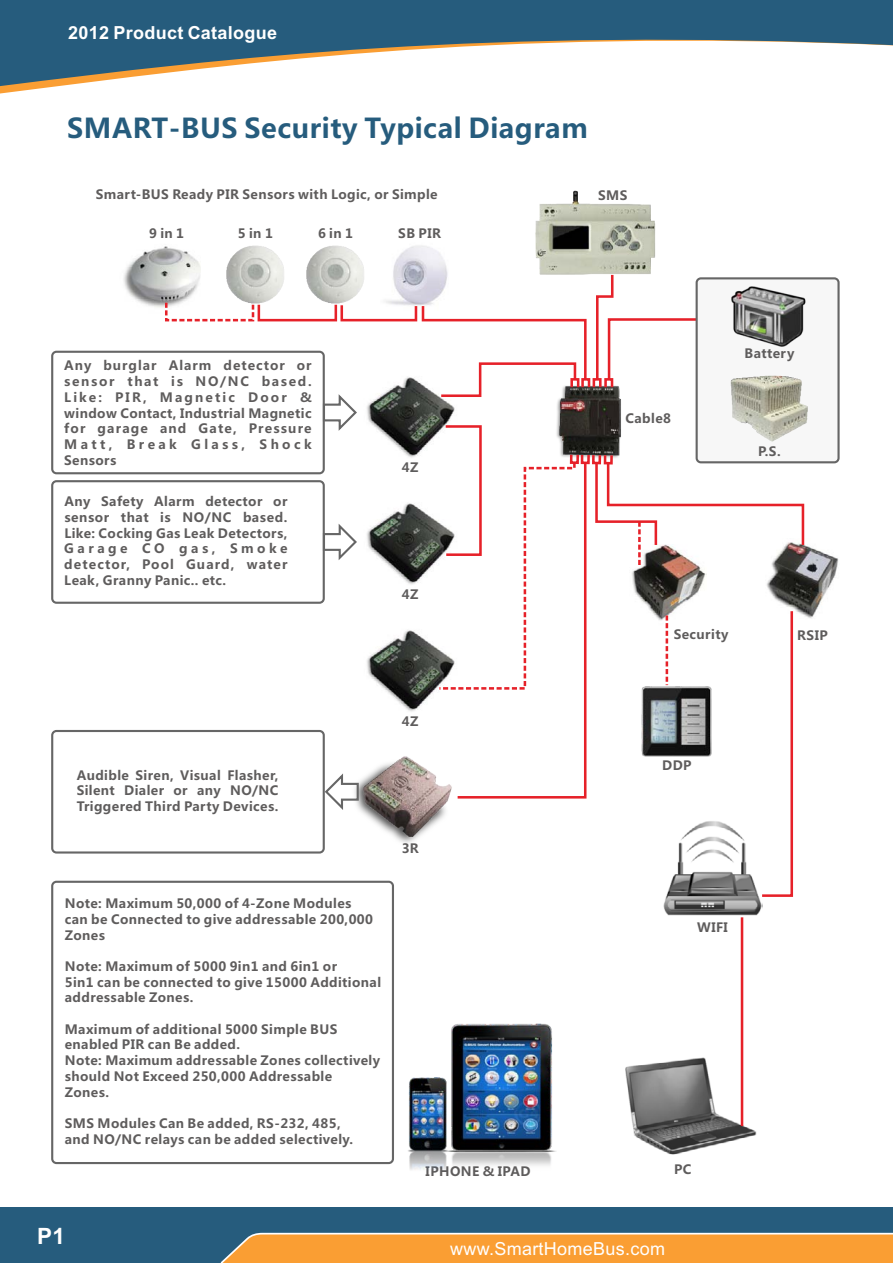
<style>
.page{position:relative;width:893px;height:1263px;background:#fff}
.page>*{position:absolute;margin:0;border:0;box-sizing:border-box;transform-origin:0 0}
.t1{font:700 27px "Microsoft Ya Hei";letter-spacing:.02em;color:#265c7d}
.t2{font:700 22.5px "Arial";color:#fff}
.t3{font:700 18px "Arial";letter-spacing:.015em;color:#fff}
.t4{font:18px "Arial";letter-spacing:.015em;color:#fff}
.t5{font:700 12.75px/15.8px "Microsoft Ya Hei";letter-spacing:.03em;color:#5e5c5c}
</style>
<div class="page">
<div style="left:0;top:1208px;width:893px;height:55px;background:#265c7d"></div>
<svg style="left:0;top:0;width:893px;height:86px;fill:#265c7d"></svg>
<svg style="left:220px;top:1232px;width:673px;height:31px;background:#efa042"></svg>
<img style="left:123px;top:246px;width:78px;height:62px">
<img style="left:385px;top:245px;width:63px;height:58px">
<img style="left:588px;top:383px;width:33px;height:82px">
<img style="left:226px;top:245px;width:58px;height:64px">
<img style="left:306px;top:245px;width:58px;height:58px">
<img style="left:535px;top:190px;width:121px;height:85px">
<img style="left:632px;top:566px;width:74px;height:59px">
<img style="left:766px;top:545px;width:73px;height:74px">
<img style="left:641px;top:685px;width:71px;height:72px">
<img style="left:625px;top:1053px;width:132px;height:102px">
<img style="left:663px;top:821px;width:99px;height:95px">
<img style="left:387px;top:691px;width:47px;height:21px">
<img style="left:360px;top:756px;width:92px;height:87px">
<div style="left:51px;top:351px;width:274px;height:123px;border:2px solid #666;border-radius:4px"></div>
<div style="left:51px;top:480px;width:274px;height:124px;border:2px solid #666;border-radius:4px"></div>
<div style="left:51px;top:730px;width:274px;height:123px;border:2px solid #666;border-radius:4px"></div>
<div style="left:51px;top:881px;width:343px;height:283px;border:2px solid #666;border-radius:4px"></div>
<svg style="left:323px;top:771px;width:37px;height:42px"></svg>
<div style="left:593px;top:378px;width:9px;height:10px;border:3px solid #e62129"></div>
<div style="left:604px;top:378px;width:9px;height:10px;border:3px solid #e62129"></div>
<div style="left:581px;top:454px;width:9px;height:10px;border:3px solid #e62129"></div>
<div style="left:592px;top:454px;width:9px;height:10px;border:3px solid #e62129"></div>
<div style="left:604px;top:454px;width:9px;height:10px;border:3px solid #e62129"></div>
<svg style="left:164px;top:300px;width:92px;height:22px"></svg>
<div style="left:258px;top:303px;width:79px;height:18px;border:3px solid #e62129"></div>
<div style="left:581px;top:378px;width:9px;height:10px;border:3px solid #e62129"></div>
<svg style="left:595px;top:272px;width:101px;height:110px"></svg>
<div style="left:696px;top:277px;width:144px;height:186px;background:#f7f7f7;border:2px solid #666;border-radius:4px"></div>
<img style="left:730px;top:375px;width:78px;height:67px">
<img style="left:731px;top:277px;width:76px;height:70px">
<svg style="left:322px;top:303px;width:266px;height:388px"></svg>
<svg style="left:455px;top:460px;width:133px;height:339px"></svg>
<svg style="left:666px;top:615px;width:2px;height:70px"></svg>
<svg style="left:594px;top:460px;width:211px;height:106px"></svg>
<svg style="left:759px;top:609px;width:35px;height:289px"></svg>
<hr style="left:741px;top:917px;width:2px;height:209px;background:#e62129">
<img style="left:404px;top:1153px;width:48px;height:55px">
<img style="left:443px;top:1023px;width:113px;height:171px">
<img style="left:408px;top:1075px;width:44px;height:78px">
<h3 class="t3" style="left:68px;top:26px;width:210px">2012 Product Catalogue</h3>
<h1 class="t1" style="left:67px;top:116px;width:522px">SMART-BUS Security Typical Diagram</h1>
<p class="t5" style="left:96px;top:188px;width:343px">Smart-BUS Ready PIR Sensors with Logic, or Simple</p>
<p class="t5" style="left:598px;top:189px;width:31px">SMS</p>
<p class="t5" style="left:149px;top:226px;width:37px">9 in 1</p>
<p class="t5" style="left:398px;top:226px;width:44px">SB PIR</p>
<p class="t5" style="left:238px;top:226px;width:37px">5 in 1</p>
<p class="t5" style="left:318px;top:226px;width:37px">6 in 1</p>
<p class="t5" style="left:64px;top:359px;width:249px;text-align:justify">Any burglar Alarm detector or sensor that is NO/NC based.<br>Like: PIR, Magnetic Door &amp; window Contact, Industrial Magnetic for garage and Gate, Pressure Matt, Break Glass, Shock Sensors</p>
<p class="t5" style="left:64px;top:495px;width:225px;text-align:justify">Any Safety Alarm detector or sensor that is NO/NC based.<br>Like: Cocking Gas Leak Detectors, Garage CO gas, Smoke detector, Pool Guard, water Leak, Granny Panic.. etc.</p>
<p class="t5" style="left:402px;top:461px;width:18px">4Z</p>
<p class="t5" style="left:402px;top:588px;width:18px">4Z</p>
<p class="t5" style="left:77px;top:768px;width:203px;text-align:justify">Audible Siren, Visual Flasher, Silent Dialer or any NO/NC Triggered Third Party Devices.</p>
<p class="t5" style="left:65px;top:897px;width:310px">Note: Maximum 50,000 of 4-Zone Modules can be Connected to give addressable 200,000<br>Zones</p>
<p class="t5" style="left:65px;top:960px;width:318px">Note: Maximum of 5000 9in1 and 6in1 or<br>5in1 can be connected to give 15000 Additional addressable Zones.</p>
<p class="t5" style="left:65px;top:1022px;width:317px">Maximum of additional 5000 Simple BUS enabled PIR can Be added.<br>Note: Maximum addressable Zones collectively should Not Exceed 250,000 Addressable<br>Zones.</p>
<p class="t5" style="left:65px;top:1116px;width:290px">SMS Modules Can Be added, RS-232, 485, and NO/NC relays can be added selectively.</p>
<p class="t5" style="left:402px;top:714px;width:18px">4Z</p>
<p class="t5" style="left:402px;top:841px;width:19px">3R</p>
<p class="t5" style="left:426px;top:1164px;width:107px">IPHONE &amp; IPAD</p>
<p class="t5" style="left:625px;top:412px;width:47px">Cable8</p>
<p class="t5" style="left:745px;top:346px;width:51px">Battery</p>
<p class="t5" style="left:758px;top:445px;width:24px">P.S.</p>
<p class="t5" style="left:674px;top:628px;width:56px">Security</p>
<p class="t5" style="left:797px;top:629px;width:32px">RSIP</p>
<p class="t5" style="left:662px;top:759px;width:31px">DDP</p>
<p class="t5" style="left:697px;top:920px;width:32px">WIFI</p>
<p class="t5" style="left:674px;top:1163px;width:19px">PC</p>
<h2 class="t2" style="left:37px;top:1227px;width:29px">P1</h2>
<h3 class="t4" style="left:450px;top:1242px;width:216px">www.SmartHomeBus.com</h3>
</div>
